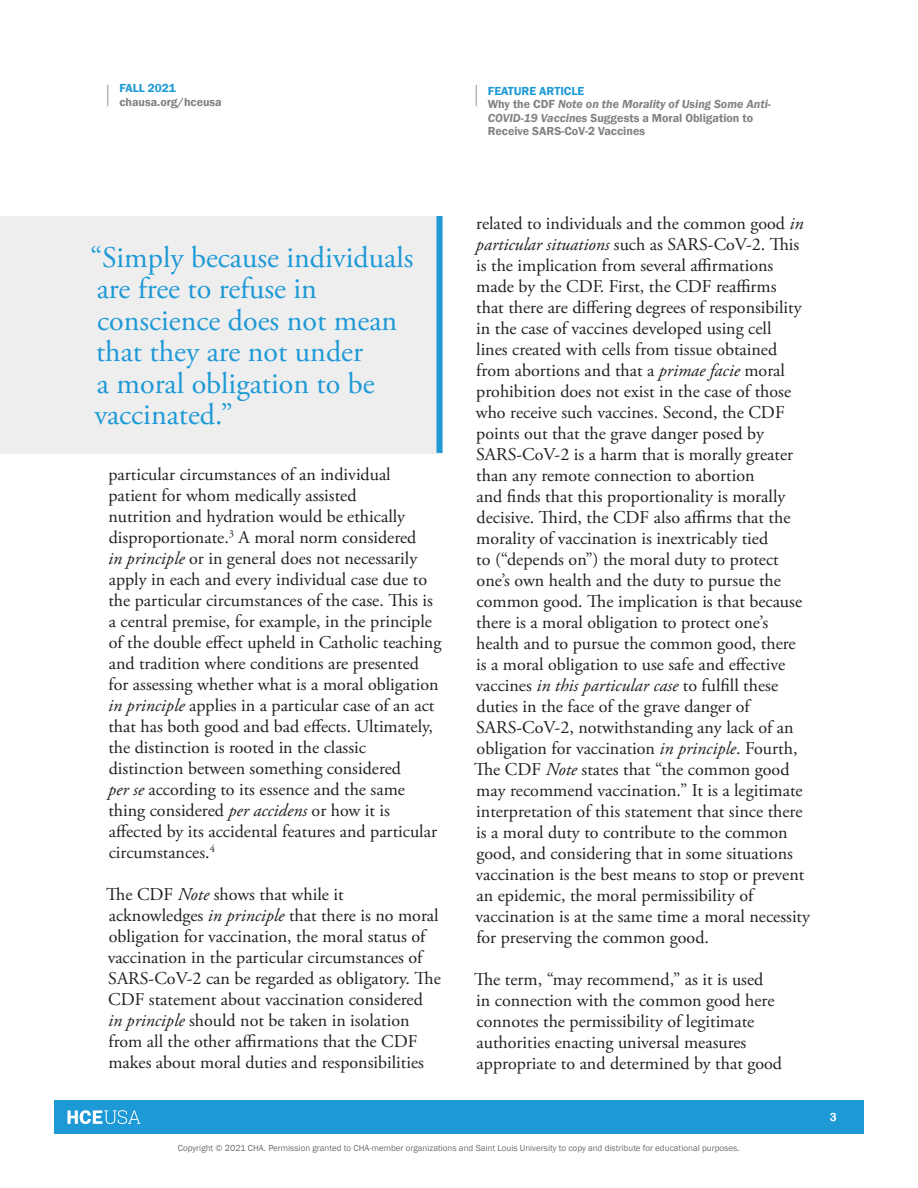
<style>
.page{position:relative;width:918px;height:1188px;background:#fff}
.page>*{position:absolute;margin:0;border:0;box-sizing:border-box;transform-origin:0 0}
.Body_Copy{font:30px/31.5px "Adobe Garamond Pro";color:#1d99d6}
.Body_Copy-2{font:18px/21px "Adobe Garamond Pro";color:#231f20}
.t1{font:600 12px/13.5px "Franklin Gothic";color:#808285}
.t2{font:600 12px "Franklin Gothic";color:#1d99d6}
.t3{font:600 12px "Franklin Gothic";color:#fff}
.t4{font:9px "Franklin Gothic";color:#6c6d70}
.s1{font-style:italic}
</style>
<div class="page">
<div style="left:54px;top:1100px;width:810px;height:34px;background:#1d99d6"></div>
<svg style="left:68px;top:1110px;width:73px;height:14px"></svg>
<div style="left:0;top:216px;width:442px;height:238px;background:#eeeeef"></div>
<div style="left:436px;top:216px;width:6px;height:237px;background:#1d99d6"></div>
<svg style="left:107px;top:85px;width:1px;height:21px"></svg>
<svg style="left:476px;top:85px;width:1px;height:21px"></svg>
<p class="t2" style="left:119px;top:81px;width:58px">FALL 2021</p>
<p class="t1" style="left:119px;top:95px;width:104px">chausa.org/hceusa</p>
<p class="t2" style="left:488px;top:83px;width:98px">FEATURE ARTICLE</p>
<p class="t1" style="left:488px;top:98px;width:285px">Why the CDF <span class="s1">Note on the Morality of Using Some Anti-<br>COVID-19 Vaccines</span> Suggests a Moral Obligation to<br>Receive SARS-CoV-2 Vaccines</p>
<p class="Body_Copy" style="left:90px;top:243px;width:325px">“Simply because individuals are free to refuse in conscience does not mean that they are not under<br>a moral obligation to be vaccinated.”</p>
<p class="Body_Copy-2" style="left:108px;top:465px;width:335px">particular circumstances of an individual patient for whom medically assisted<br>nutrition and hydration would be ethically disproportionate.<sup>3</sup> A moral norm considered<br><span class="s1">in principle</span> or in general does not necessarily apply in each and every individual case due to the particular circumstances of the case. This is a central premise, for example, in the principle of the double effect upheld in Catholic teaching and tradition where conditions are presented for assessing whether what is a moral obligation <span class="s1">in principle</span> applies in a particular case of an act that has both good and bad effects. Ultimately, the distinction is rooted in the classic distinction between something considered<br><span class="s1">per se</span> according to its essence and the same thing considered <span class="s1">per accidens</span> or how it is affected by its accidental features and particular circumstances.<sup>4</sup></p>
<p class="Body_Copy-2" style="left:106px;top:885px;width:336px">The CDF <span class="s1">Note</span> shows that while it acknowledges <span class="s1">in principle</span> that there is no moral obligation for vaccination, the moral status of vaccination in the particular circumstances of SARS-CoV-2 can be regarded as obligatory. The CDF statement about vaccination considered<br><span class="s1">in principle</span> should not be taken in isolation from all the other affirmations that the CDF makes about moral duties and responsibilities</p>
<p class="Body_Copy-2" style="left:474px;top:214px;width:337px">related to individuals and the common good <span class="s1">in particular situations</span> such as SARS-CoV-2. This is the implication from several affirmations made by the CDF. First, the CDF reaffirms<br>that there are differing degrees of responsibility in the case of vaccines developed using cell<br>lines created with cells from tissue obtained from abortions and that a <span class="s1">primae facie</span> moral prohibition does not exist in the case of those who receive such vaccines. Second, the CDF points out that the grave danger posed by SARS-CoV-2 is a harm that is morally greater than any remote connection to abortion<br>and finds that this proportionality is morally decisive. Third, the CDF also affirms that the morality of vaccination is inextricably tied<br>to (“depends on”) the moral duty to protect one’s own health and the duty to pursue the common good. The implication is that because there is a moral obligation to protect one’s health and to pursue the common good, there<br>is a moral obligation to use safe and effective vaccines <span class="s1">in this particular case</span> to fulfill these duties in the face of the grave danger of SARS-CoV-2, notwithstanding any lack of an obligation for vaccination <span class="s1">in principle</span>. Fourth, The CDF <span class="s1">Note</span> states that “the common good may recommend vaccination.” It is a legitimate interpretation of this statement that since there is a moral duty to contribute to the common good, and considering that in some situations vaccination is the best means to stop or prevent an epidemic, the moral permissibility of vaccination is at the same time a moral necessity for preserving the common good.</p>
<p class="Body_Copy-2" style="left:474px;top:970px;width:309px">The term, “may recommend,” as it is used<br>in connection with the common good here connotes the permissibility of legitimate authorities enacting universal measures appropriate to and determined by that good</p>
<p class="t4" style="left:178px;top:1142px;width:563px">Copyright © 2021 CHA. Permission granted to CHA-member organizations and Saint Louis University to copy and distribute for educational purposes.</p>
<p class="t3" style="left:830px;top:1109px;width:9px">3</p>
</div>
